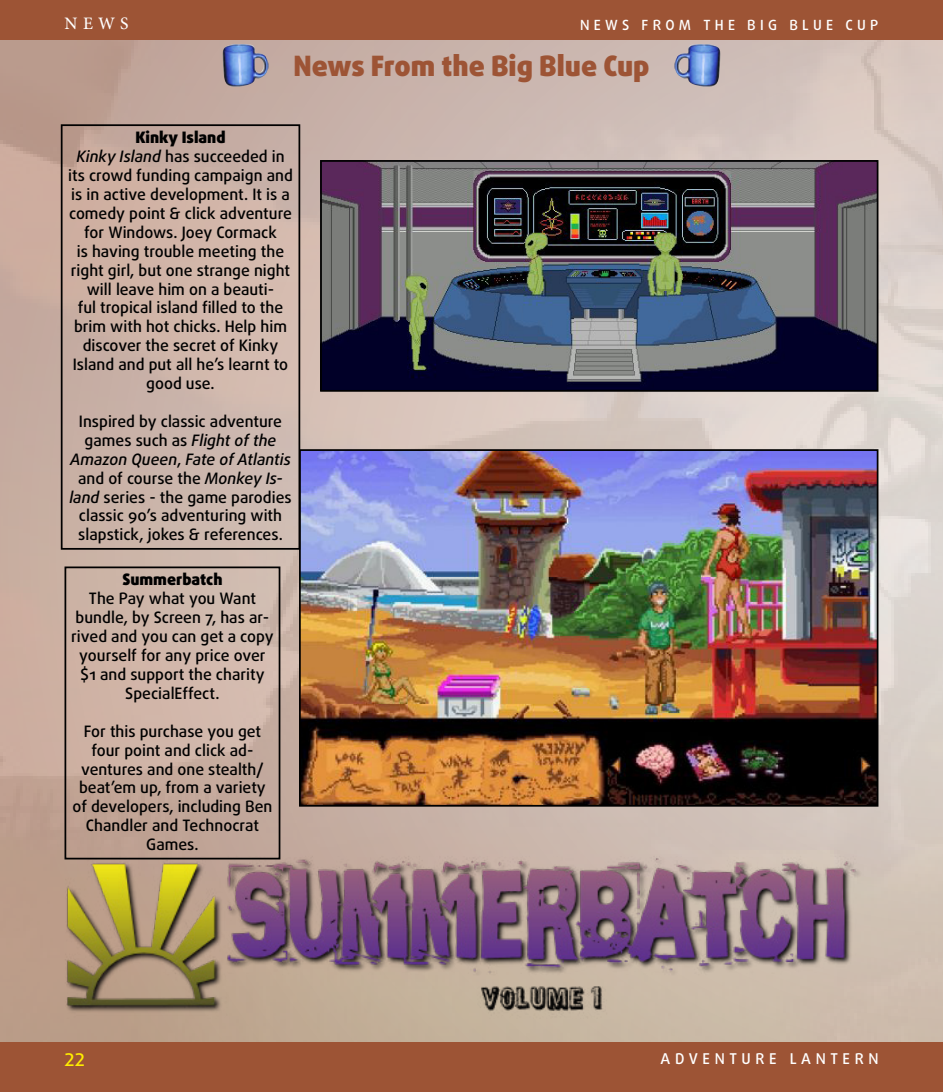
<style>
.page{position:relative;width:943px;height:1092px;background:#fff}
.page>*{position:absolute;margin:0;border:0;box-sizing:border-box;transform-origin:0 0}
.t1{font:900 28px "Daxline Pro";color:#9d5435}
.t2{font:500 17.5px "Minion Pro";color:#fff}
.t3{font:500 17.5px "Daxline Pro";color:#ffed00}
.t4{font:500 15.75px/18.9px "Daxline Pro";color:#000;text-align:center}
.t5{font:900 15.75px "Daxline Pro";color:#000}
.t6{font:500 14.88px "Daxline Pro";letter-spacing:.31em;color:#fff}
.t7{font:500 14px "Daxline Pro";letter-spacing:.31em;color:#fff}
.s1{font-weight:900}
.s2{font-style:italic}
</style>
<div class="page">
<img style="left:0;top:40px;width:943px;height:1002px">
<div style="left:0;top:1042px;width:943px;height:49px;background:#9d5435"></div>
<div style="left:0;top:0;width:943px;height:40px;background:#9d5435"></div>
<img style="left:223px;top:44px;width:45px;height:43px">
<img style="left:674px;top:44px;width:46px;height:43px">
<div style="left:64px;top:566px;width:216px;height:293px;border:2px solid #000"></div>
<img style="left:55px;top:845px;width:813px;height:177px">
<img style="left:302px;top:452px;width:573px;height:351px">
<div style="left:299px;top:449px;width:579px;height:357px;border:2px solid #000"></div>
<img style="left:323px;top:163px;width:552px;height:225px">
<div style="left:320px;top:160px;width:558px;height:231px;border:2px solid #000"></div>
<div style="left:61px;top:124px;width:239px;height:425px;border:2px solid #000"></div>
<p class="t2" style="left:65px;top:12px;width:65px">NEWS</p>
<p class="t7" style="left:580px;top:15px;width:38px">News</p>
<p class="t7" style="left:641px;top:15px;width:237px">From Th e Big Blue Cup</p>
<h1 class="t1" style="left:293px;top:48px;width:358px">News From the Big Blue Cup</h1>
<p class="t4" style="left:68px;top:128px;width:226px"><span class="s1">Kinky Island<br></span><span class="s2">Kinky Island</span> has succeeded in its crowd funding campaign and is in active development. It is a comedy point &amp; click adventure for Windows. Joey Cormack<br>is having trouble meeting the right girl, but one strange night will leave him on a beauti-<br>ful tropical island filled to the brim with hot chicks. Help him discover the secret of Kinky<br>Island and put all he’s learnt to good use.</p>
<p class="t4" style="left:69px;top:412px;width:224px">Inspired by classic adventure games such as <span class="s2">Flight of the<br>Amazon Queen</span>, <span class="s2">Fate of Atlantis </span>and of course the <span class="s2">Monkey Is&shy;land</span> series - the game parodies classic 90’s adventuring with slapstick, jokes &amp; references.</p>
<p class="t5" style="left:122px;top:569px;width:102px">Summerbatch</p>
<p class="t4" style="left:71px;top:589px;width:204px">The Pay what you Want bundle, by Screen 7, has ar&shy;rived and you can get a copy yourself for any price over $1 and support the charity<br>SpecialEffect.</p>
<p class="t4" style="left:72px;top:721px;width:201px">For this purchase you get four point and click ad&shy;ventures and one stealth/ beat’em up, from a variety of developers, including Ben<br>Chandler and Technocrat<br>Games.</p>
<p class="t3" style="left:65px;top:1047px;width:22px">22</p>
<p class="t6" style="left:660px;top:1048px;width:219px">adventure lantern</p>
</div>
